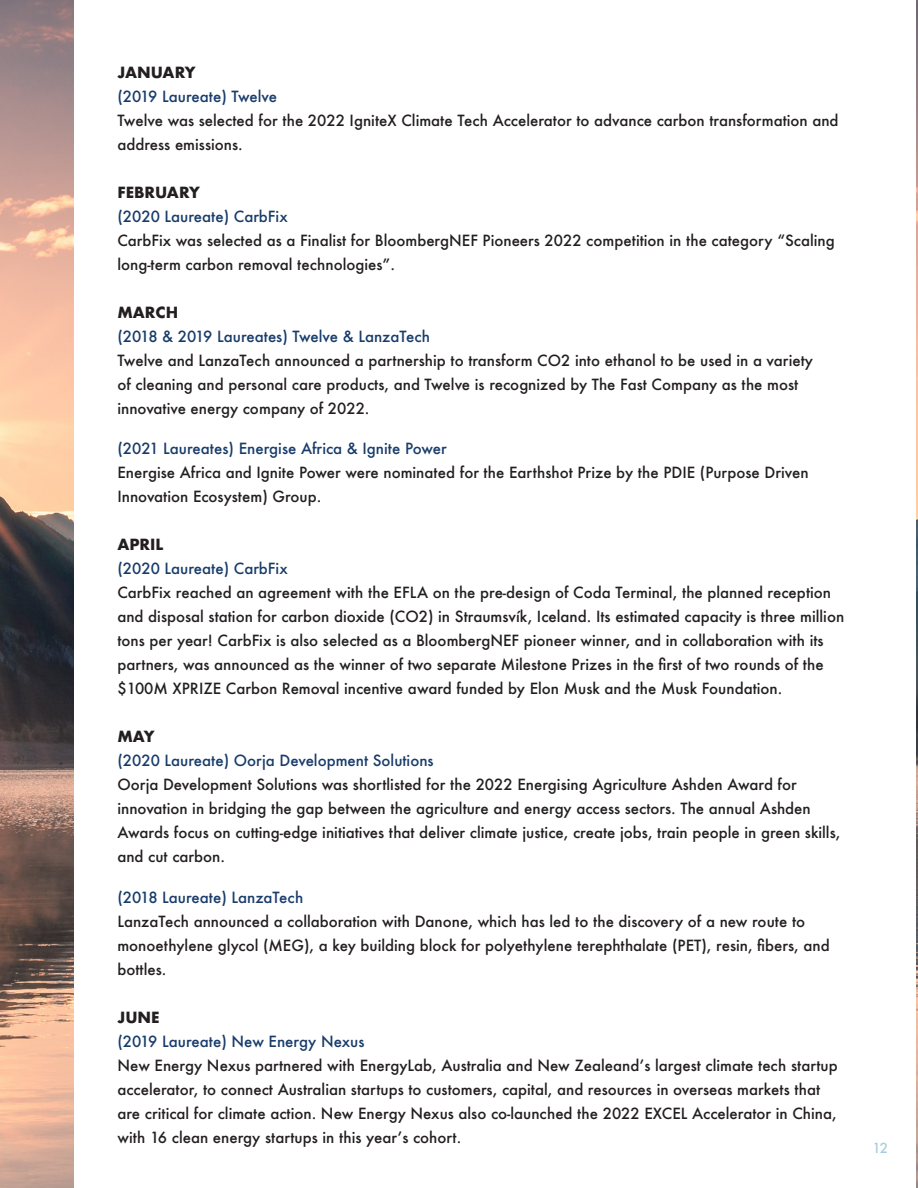
<style>
.page{position:relative;width:918px;height:1188px;background:#fff}
.page>*{position:absolute;margin:0;border:0;box-sizing:border-box;transform-origin:0 0}
.t1{font:500 15px/24px "Futura";color:#231f20}
.t2{font:500 15px "Futura";color:#183c6a}
.t3{font:700 15px "Futura";color:#231f20}
.t4{font:500 13.5px "Futura";color:#a8cee1}
</style>
<div class="page">
<img style="left:0;top:0;width:74px;height:1188px">
<img style="left:916px;top:0;width:2px;height:1188px">
<p class="t3" style="left:117px;top:61px;width:80px">JANUARY</p>
<p class="t2" style="left:117px;top:86px;width:161px">(2019 Laureate) Twelve</p>
<p class="t1" style="left:117px;top:108px;width:723px">Twelve was selected for the 2022 IgniteX Climate Tech Accelerator to advance carbon transformation and address emissions.</p>
<p class="t3" style="left:117px;top:181px;width:84px">FEBRUARY</p>
<p class="t2" style="left:117px;top:206px;width:172px">(2020 Laureate) CarbFix</p>
<p class="t1" style="left:117px;top:228px;width:719px">CarbFix was selected as a Finalist for BloombergNEF Pioneers 2022 competition in the category “Scaling long-term carbon removal technologies”.</p>
<p class="t3" style="left:117px;top:301px;width:62px">MARCH</p>
<p class="t2" style="left:117px;top:326px;width:314px">(2018 &amp; 2019 Laureates) Twelve &amp; LanzaTech</p>
<p class="t1" style="left:117px;top:348px;width:697px">Twelve and LanzaTech announced a partnership to transform CO2 into ethanol to be used in a variety of cleaning and personal care products, and Twelve is recognized by The Fast Company as the most innovative energy company of 2022.</p>
<p class="t2" style="left:117px;top:438px;width:331px">(2021 Laureates) Energise Africa &amp; Ignite Power</p>
<p class="t1" style="left:117px;top:461px;width:693px">Energise Africa and Ignite Power were nominated for the Earthshot Prize by the PDIE (Purpose Driven<br>Innovation Ecosystem) Group.</p>
<p class="t3" style="left:117px;top:534px;width:48px">APRIL</p>
<p class="t2" style="left:117px;top:558px;width:172px">(2020 Laureate) CarbFix</p>
<p class="t1" style="left:117px;top:581px;width:728px">CarbFix reached an agreement with the EFLA on the pre-design of Coda Terminal, the planned reception and disposal station for carbon dioxide (CO2) in Straumsvík, Iceland. Its estimated capacity is three million tons per year! CarbFix is also selected as a BloombergNEF pioneer winner, and in collaboration with its partners, was announced as the winner of two separate Milestone Prizes in the first of two rounds of the $100M XPRIZE Carbon Removal incentive award funded by Elon Musk and the Musk Foundation.</p>
<p class="t3" style="left:117px;top:726px;width:39px">MAY</p>
<p class="t2" style="left:117px;top:750px;width:318px">(2020 Laureate) Oorja Development Solutions</p>
<p class="t1" style="left:117px;top:773px;width:725px">Oorja Development Solutions was shortlisted for the 2022 Energising Agriculture Ashden Award for innovation in bridging the gap between the agriculture and energy access sectors. The annual Ashden Awards focus on cutting-edge initiatives that deliver climate justice, create jobs, train people in green skills, and cut carbon.</p>
<p class="t2" style="left:117px;top:887px;width:187px">(2018 Laureate) LanzaTech</p>
<p class="t1" style="left:117px;top:909px;width:714px">LanzaTech announced a collaboration with Danone, which has led to the discovery of a new route to monoethylene glycol (MEG), a key building block for polyethylene terephthalate (PET), resin, fibers, and bottles.</p>
<p class="t3" style="left:117px;top:1006px;width:44px">JUNE</p>
<p class="t2" style="left:117px;top:1031px;width:249px">(2019 Laureate) New Energy Nexus</p>
<p class="t1" style="left:117px;top:1053px;width:722px">New Energy Nexus partnered with EnergyLab, Australia and New Zealeand’s largest climate tech startup accelerator, to connect Australian startups to customers, capital, and resources in overseas markets that are critical for climate action. New Energy Nexus also co-launched the 2022 EXCEL Accelerator in China, with 16 clean energy startups in this year’s cohort.</p>
<p class="t4" style="left:873px;top:1139px;width:17px">12</p>
</div>
